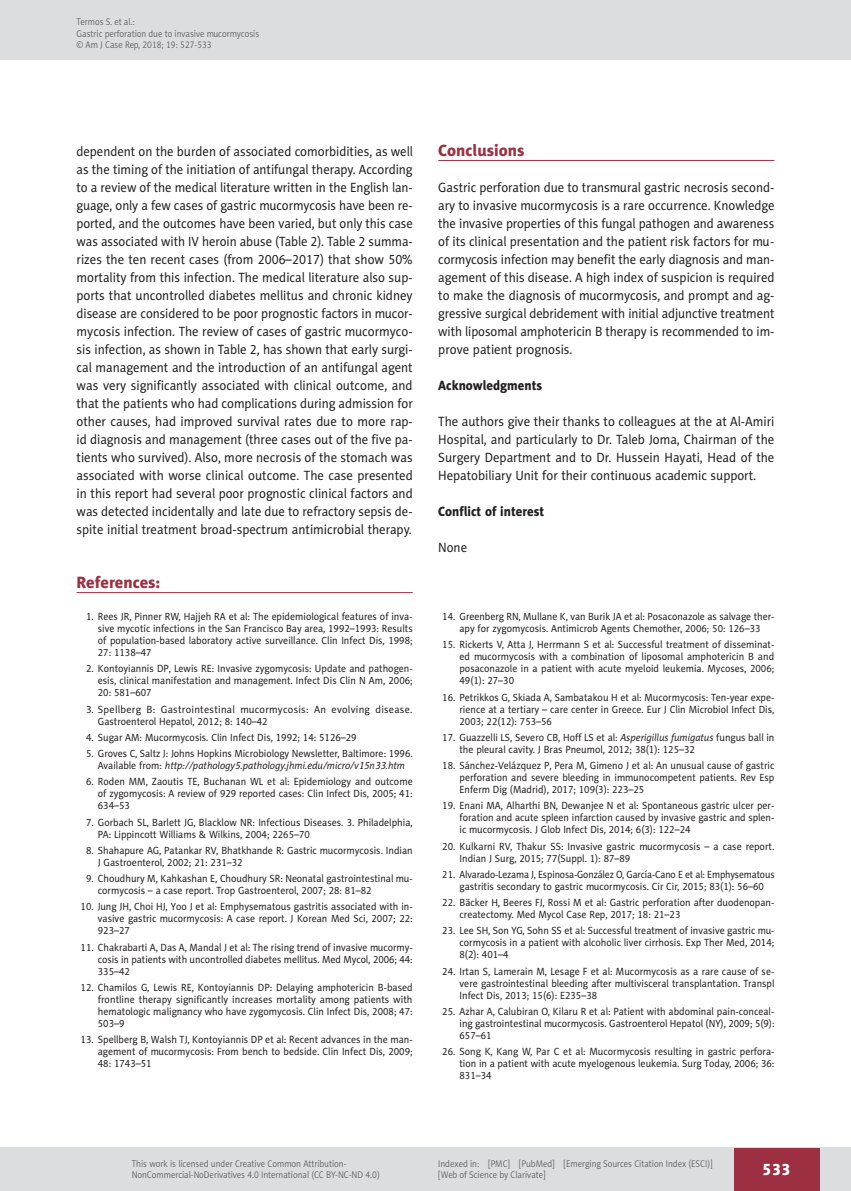
<style>
.page{position:relative;width:851px;height:1191px;background:#fff}
.page>*{position:absolute;margin:0;border:0;box-sizing:border-box;transform-origin:0 0}
.AJCR_Headline_1{font:16.5px "Naomi Sans EFN Heavy";color:#9d2f42}
.AJCR_Referencje_Tytu{font:16.5px "Naomi Sans EFN Heavy";color:#9d2f42}
.t1{font:16.5px "Naomi Sans EFN Heavy";color:#fff}
.AJCR_Body{font:13.5px/18px "Naomi Sans EFN";color:#231f20;text-align:justify;scale:.95 1}
.AJCR_Headline_2{font:13.5px "Naomi Sans EFN Heavy";color:#231f20;scale:.95 1}
.AJCR_Referencje_punk{font:10.5px/12px "Naomi Sans EFN";color:#231f20;text-align:justify;scale:.95 1}
.AJCR_Referencje_punk-2{font:10.5px/12px "Naomi Sans EFN";color:#231f20;text-align:justify;scale:.94 1}
.AJCR_Referencje_punk-3{font:10.5px/12px "Naomi Sans EFN";color:#231f20;scale:.92 1}
.AJCR_Referencje_punk-4{font:10.5px/12px "Naomi Sans EFN";letter-spacing:.025em;color:#231f20}
.t2{font:9.75px/11.2px "Naomi Sans EFN Light";color:#57585a;scale:.9 1}
.s1{font-style:italic}
</style>
<div class="page">
<hr style="left:438px;top:160px;width:336px;height:1px;background:#9d2f42">
<hr style="left:77px;top:592px;width:335px;height:1px;background:#9d2f42">
<div style="left:0;top:1148px;width:850px;height:43px;background:#dcdddf"></div>
<div style="left:733px;top:1147px;width:86px;height:43px;background:#9d2f42"></div>
<div style="left:0;top:0;width:850px;height:60px;background:#dcdddf"></div>
<p class="t2" style="left:77px;top:16px;width:204px">Termos S. et al.:<br>Gastric perforation due to invasive mucormycosis © Am J Case Rep, 2018; 19: 527-533</p>
<p class="AJCR_Body" style="left:77px;top:142px;width:355px">dependent on the burden of associated comorbidities, as well as the timing of the initiation of antifungal therapy. According to a review of the medical literature written in the English lan&shy;guage, only a few cases of gastric mucormycosis have been re&shy;ported, and the outcomes have been varied, but only this case was associated with IV heroin abuse (Table 2). Table 2 summa&shy;rizes the ten recent cases (from 2006–2017) that show 50% mortality from this infection. The medical literature also sup&shy;ports that uncontrolled diabetes mellitus and chronic kidney disease are considered to be poor prognostic factors in mucor&shy;mycosis infection. The review of cases of gastric mucormyco&shy;sis infection, as shown in Table 2, has shown that early surgi&shy;cal management and the introduction of an antifungal agent was very significantly associated with clinical outcome, and that the patients who had complications during admission for other causes, had improved survival rates due to more rap&shy;id diagnosis and management (three cases out of the five pa&shy;tients who survived). Also, more necrosis of the stomach was associated with worse clinical outcome. The case presented in this report had several poor prognostic clinical factors and was detected incidentally and late due to refractory sepsis de&shy;spite initial treatment broad-spectrum antimicrobial therapy.</p>
<p class="AJCR_Headline_1" style="left:438px;top:140px;width:88px">Conclusions</p>
<p class="AJCR_Body" style="left:438px;top:178px;width:355px">Gastric perforation due to transmural gastric necrosis second&shy;ary to invasive mucormycosis is a rare occurrence. Knowledge the invasive properties of this fungal pathogen and awareness of its clinical presentation and the patient risk factors for mu&shy;cormycosis infection may benefit the early diagnosis and man&shy;agement of this disease. A high index of suspicion is required to make the diagnosis of mucormycosis, and prompt and ag&shy;gressive surgical debridement with initial adjunctive treatment with liposomal amphotericin B therapy is recommended to im&shy;prove patient prognosis.</p>
<p class="AJCR_Headline_2" style="left:438px;top:377px;width:111px">Acknowledgments</p>
<p class="AJCR_Body" style="left:438px;top:412px;width:355px">The authors give their thanks to colleagues at the at Al-Amiri Hospital, and particularly to Dr. Taleb Joma, Chairman of the Surgery Department and to Dr. Hussein Hayati, Head of the Hepatobiliary Unit for their continuous academic support.</p>
<p class="AJCR_Headline_2" style="left:438px;top:503px;width:113px">Conflict of interest</p>
<p class="AJCR_Body" style="left:438px;top:538px;width:32px">None</p>
<p class="AJCR_Referencje_Tytu" style="left:77px;top:572px;width:85px">References:</p>
<p class="AJCR_Referencje_punk" style="left:98px;top:610px;width:333px;text-indent:-12px">1. Rees JR, Pinner RW, Hajjeh RA et al: The epidemiological features of inva&shy;sive mycotic infections in the San Francisco Bay area, 1992–1993: Results of population-based laboratory active surveillance. Clin Infect Dis, 1998; 27: 1138–47</p>
<p class="AJCR_Referencje_punk" style="left:98px;top:663px;width:333px;text-indent:-12px">2. Kontoyiannis DP, Lewis RE: Invasive zygomycosis: Update and pathogen&shy;esis, clinical manifestation and management. Infect Dis Clin N Am, 2006; 20: 581–607</p>
<p class="AJCR_Referencje_punk-4" style="left:98px;top:703px;width:316px;text-indent:-12px">3. Spellberg B: Gastrointestinal mucormycosis: An evolving disease.<br>Gastroenterol Hepatol, 2012; 8: 140–42</p>
<p class="AJCR_Referencje_punk" style="left:86px;top:731px;width:286px">4. Sugar AM: Mucormycosis. Clin Infect Dis, 1992; 14: 5126–29</p>
<p class="AJCR_Referencje_punk" style="left:86px;top:747px;width:345px;text-align:center">5. Groves C, Saltz J: Johns Hopkins Microbiology Newsletter, Baltimore: 1996.<br>Available from: <span class="s1">http://pathology5.pathology.jhmi.edu/micro/v15n33.htm</span></p>
<p class="AJCR_Referencje_punk" style="left:98px;top:776px;width:333px;text-indent:-12px">6. Roden MM, Zaoutis TE, Buchanan WL et al: Epidemiology and outcome of zygomycosis: A review of 929 reported cases: Clin Infect Dis, 2005; 41:<br>634–53</p>
<p class="AJCR_Referencje_punk" style="left:98px;top:816px;width:333px;text-indent:-12px">7. Gorbach SL, Barlett JG, Blacklow NR: Infectious Diseases. 3. Philadelphia,<br>PA: Lippincott Williams &amp; Wilkins, 2004; 2265–70</p>
<p class="AJCR_Referencje_punk" style="left:98px;top:844px;width:333px;text-indent:-12px">8. Shahapure AG, Patankar RV, Bhatkhande R: Gastric mucormycosis. Indian<br>J Gastroenterol, 2002; 21: 231–32</p>
<p class="AJCR_Referencje_punk" style="left:98px;top:872px;width:333px;text-indent:-12px">9. Choudhury M, Kahkashan E, Choudhury SR: Neonatal gastrointestinal mu&shy;cormycosis – a case report. Trop Gastroenterol, 2007; 28: 81–82</p>
<p class="AJCR_Referencje_punk" style="left:98px;top:901px;width:333px;text-indent:-17px">10. Jung JH, Choi HJ, Yoo J et al: Emphysematous gastritis associated with in&shy;vasive gastric mucormycosis: A case report. J Korean Med Sci, 2007; 22:<br>923–27</p>
<p class="AJCR_Referencje_punk" style="left:98px;top:941px;width:333px;text-indent:-17px">11. Chakrabarti A, Das A, Mandal J et al: The rising trend of invasive mucormy&shy;cosis in patients with uncontrolled diabetes mellitus. Med Mycol, 2006; 44:<br>335–42</p>
<p class="AJCR_Referencje_punk" style="left:98px;top:981px;width:333px;text-indent:-17px">12. Chamilos G, Lewis RE, Kontoyiannis DP: Delaying amphotericin B-based frontline therapy significantly increases mortality among patients with hematologic malignancy who have zygomycosis. Clin Infect Dis, 2008; 47:<br>503–9</p>
<p class="AJCR_Referencje_punk" style="left:98px;top:1033px;width:333px;text-indent:-17px">13. Spellberg B, Walsh TJ, Kontoyiannis DP et al: Recent advances in the man&shy;agement of mucormycosis: From bench to bedside. Clin Infect Dis, 2009; 48: 1743–51</p>
<p class="AJCR_Referencje_punk" style="left:442px;top:610px;width:351px;text-align:center">14. Greenberg RN, Mullane K, van Burik JA et al: Posaconazole as salvage ther&shy;apy for zygomycosis. Antimicrob Agents Chemother, 2006; 50: 126–33</p>
<p class="AJCR_Referencje_punk" style="left:459px;top:639px;width:333px;text-indent:-17px">15. Rickerts V, Atta J, Herrmann S et al: Successful treatment of disseminat&shy;ed mucormycosis with a combination of liposomal amphotericin B and posaconazole in a patient with acute myeloid leukemia. Mycoses, 2006; 49(1): 27–30</p>
<p class="AJCR_Referencje_punk" style="left:459px;top:691px;width:333px;text-indent:-17px">16. Petrikkos G, Skiada A, Sambatakou H et al: Mucormycosis: Ten-year expe&shy;rience at a tertiary – care center in Greece. Eur J Clin Microbiol Infect Dis, 2003; 22(12): 753–56</p>
<p class="AJCR_Referencje_punk" style="left:459px;top:731px;width:333px;text-indent:-17px">17. Guazzelli LS, Severo CB, Hoff LS et al: <span class="s1">Asperigillus fumigatus</span> fungus ball in the pleural cavity. J Bras Pneumol, 2012; 38(1): 125–32</p>
<p class="AJCR_Referencje_punk" style="left:459px;top:759px;width:333px;text-indent:-17px">18. Sánchez-Velázquez P, Pera M, Gimeno J et al: An unusual cause of gastric perforation and severe bleeding in immunocompetent patients. Rev Esp Enferm Dig (Madrid), 2017; 109(3): 223–25</p>
<p class="AJCR_Referencje_punk" style="left:459px;top:800px;width:333px;text-indent:-17px">19. Enani MA, Alharthi BN, Dewanjee N et al: Spontaneous gastric ulcer per&shy;foration and acute spleen infarction caused by invasive gastric and splen&shy;ic mucormycosis. J Glob Infect Dis, 2014; 6(3): 122–24</p>
<p class="AJCR_Referencje_punk" style="left:459px;top:840px;width:333px;text-indent:-17px">20. Kulkarni RV, Thakur SS: Invasive gastric mucormycosis – a case report.<br>Indian J Surg, 2015; 77(Suppl. 1): 87–89</p>
<p class="AJCR_Referencje_punk-3" style="left:459px;top:868px;width:344px;text-indent:-17px">21. Alvarado-Lezama J, Espinosa-González O, García-Cano E et al: Emphysematous gastritis secondary to gastric mucormycosis. Cir Cir, 2015; 83(1): 56–60</p>
<p class="AJCR_Referencje_punk" style="left:459px;top:896px;width:333px;text-indent:-17px">22. Bäcker H, Beeres FJ, Rossi M et al: Gastric perforation after duodenopan&shy;createctomy. Med Mycol Case Rep, 2017; 18: 21–23</p>
<p class="AJCR_Referencje_punk-2" style="left:459px;top:925px;width:336px;text-indent:-17px">23. Lee SH, Son YG, Sohn SS et al: Successful treatment of invasive gastric mu&shy;cormycosis in a patient with alcoholic liver cirrhosis. Exp Ther Med, 2014; 8(2): 401–4</p>
<p class="AJCR_Referencje_punk" style="left:459px;top:965px;width:333px;text-indent:-17px">24. Irtan S, Lamerain M, Lesage F et al: Mucormycosis as a rare cause of se&shy;vere gastrointestinal bleeding after multivisceral transplantation. Transpl Infect Dis, 2013; 15(6): E235–38</p>
<p class="AJCR_Referencje_punk" style="left:459px;top:1005px;width:333px;text-indent:-17px">25. Azhar A, Calubiran O, Kilaru R et al: Patient with abdominal pain-conceal&shy;ing gastrointestinal mucormycosis. Gastroenterol Hepatol (NY), 2009; 5(9):<br>657–61</p>
<p class="AJCR_Referencje_punk" style="left:459px;top:1045px;width:333px;text-indent:-17px">26. Song K, Kang W, Par C et al: Mucormycosis resulting in gastric perfora&shy;tion in a patient with acute myelogenous leukemia. Surg Today, 2006; 36:<br>831–34</p>
<p class="t2" style="left:132px;top:1158px;width:277px">This work is licensed under Creative Common Attribution-<br>NonCommercial-NoDerivatives 4.0 International (CC BY-NC-ND 4.0)</p>
<p class="t2" style="left:438px;top:1158px;width:306px">Indexed in: [PMC] [PubMed] [Emerging Sources Citation Index (ESCI)] [Web of Science by Clarivate]</p>
<h1 class="t1" style="left:762px;top:1159px;width:30px">533</h1>
</div>
